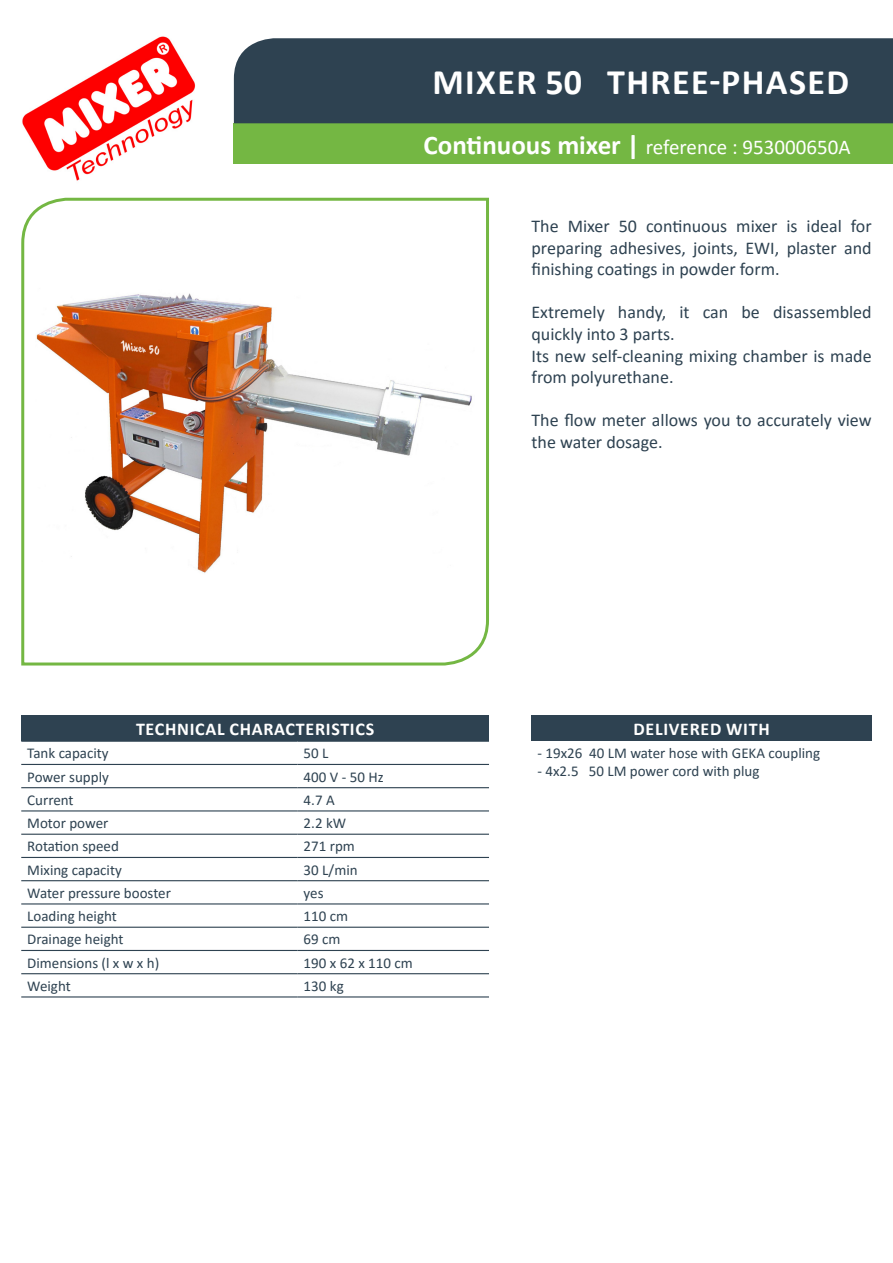
<style>
.page{position:relative;width:893px;height:1263px;background:#fff}
.page>*{position:absolute;margin:0;border:0;box-sizing:border-box;transform-origin:0 0}
.t1{font:700 36px "Calibri";letter-spacing:.04em;color:#fff}
.t2{font:21px "Calibri";color:#fff}
.t3{font:18px/21.6px "Calibri";color:#2e4251}
.t4{font:700 18px "Calibri";letter-spacing:.04em;color:#fff}
.t5{font:15px "Calibri";color:#2e4251}
.s1{font-weight:700;font-size:27px}
</style>
<div class="page">
<svg style="left:21px;top:197px;width:468px;height:469px"></svg>
<img style="left:35px;top:288px;width:440px;height:287px">
<img style="left:22px;top:36px;width:173px;height:145px">
<div style="left:234px;top:123px;width:659px;height:41px;background:#74b743"></div>
<div style="left:234px;top:38px;width:659px;height:85px;background:#2e4251"></div>
<div style="left:21px;top:716px;width:468px;height:25px;background:#2e4251"></div>
<hr style="left:21px;top:715px;width:277px;height:1px;background:#2e4251">
<hr style="left:298px;top:715px;width:191px;height:1px;background:#2e4251">
<hr style="left:21px;top:741px;width:277px;height:1px;background:#2e4251">
<hr style="left:298px;top:741px;width:191px;height:1px;background:#2e4251">
<hr style="left:21px;top:764px;width:277px;height:1px;background:#2e4251">
<hr style="left:298px;top:764px;width:191px;height:1px;background:#2e4251">
<hr style="left:21px;top:787px;width:277px;height:1px;background:#2e4251">
<hr style="left:298px;top:787px;width:191px;height:1px;background:#2e4251">
<hr style="left:21px;top:810px;width:277px;height:1px;background:#2e4251">
<hr style="left:298px;top:810px;width:191px;height:1px;background:#2e4251">
<hr style="left:21px;top:834px;width:277px;height:1px;background:#2e4251">
<hr style="left:298px;top:834px;width:191px;height:1px;background:#2e4251">
<hr style="left:21px;top:857px;width:277px;height:1px;background:#2e4251">
<hr style="left:298px;top:857px;width:191px;height:1px;background:#2e4251">
<hr style="left:21px;top:880px;width:277px;height:1px;background:#2e4251">
<hr style="left:298px;top:880px;width:191px;height:1px;background:#2e4251">
<hr style="left:21px;top:903px;width:277px;height:1px;background:#2e4251">
<hr style="left:298px;top:903px;width:191px;height:1px;background:#2e4251">
<hr style="left:21px;top:927px;width:277px;height:1px;background:#2e4251">
<hr style="left:298px;top:927px;width:191px;height:1px;background:#2e4251">
<hr style="left:21px;top:950px;width:277px;height:1px;background:#2e4251">
<hr style="left:298px;top:950px;width:191px;height:1px;background:#2e4251">
<hr style="left:21px;top:973px;width:277px;height:1px;background:#2e4251">
<hr style="left:298px;top:973px;width:191px;height:1px;background:#2e4251">
<hr style="left:21px;top:996px;width:277px;height:1px;background:#2e4251">
<hr style="left:298px;top:996px;width:191px;height:1px;background:#2e4251">
<div style="left:531px;top:716px;width:341px;height:25px;background:#2e4251"></div>
<hr style="left:531px;top:715px;width:341px;height:1px;background:#2e4251">
<h1 class="t1" style="left:432px;top:57px;width:418px">MIXER 50 THREE-PHASED</h1>
<p class="t2" style="left:424px;top:132px;width:428px"><span class="s1">CONTINUOUS MIXER |</span> reference : 953000650A</p>
<p class="t3" style="left:531px;top:215px;width:342px;text-align:justify">The Mixer 50 continuous mixer is ideal for preparing adhesives, joints, EWI, plaster and finishing coatings in powder form.</p>
<p class="t3" style="left:531px;top:301px;width:342px">Extremely handy, it can be disassembled quickly into 3 parts.<br>Its new self-cleaning mixing chamber is made from polyurethane.</p>
<p class="t3" style="left:531px;top:409px;width:342px">The flow meter allows you to accurately view the water dosage.</p>
<p class="t4" style="left:136px;top:716px;width:106px">TECH NICAL CHA</p>
<p class="t4" style="left:263px;top:716px;width:102px">RACTERISTICS</p>
<p class="t5" style="left:27px;top:743px;width:83px">Tank capacity</p>
<p class="t5" style="left:304px;top:743px;width:26px">50 L</p>
<p class="t5" style="left:27px;top:766px;width:83px">Power supply</p>
<p class="t5" style="left:304px;top:766px;width:81px">400 V - 50 Hz</p>
<p class="t5" style="left:27px;top:789px;width:48px">Current</p>
<p class="t5" style="left:304px;top:789px;width:33px">4.7 A</p>
<p class="t5" style="left:27px;top:813px;width:83px">Motor power</p>
<p class="t5" style="left:304px;top:813px;width:44px">2.2 kW</p>
<p class="t5" style="left:27px;top:836px;width:93px">Rotation speed</p>
<p class="t5" style="left:304px;top:836px;width:53px">271 rpm</p>
<p class="t5" style="left:27px;top:859px;width:96px">Mixing capacity</p>
<p class="t5" style="left:304px;top:859px;width:55px">30 L/min</p>
<p class="t5" style="left:27px;top:882px;width:145px">Water pressure booster</p>
<p class="t5" style="left:304px;top:882px;width:21px">yes</p>
<p class="t5" style="left:27px;top:906px;width:91px">Loading height</p>
<p class="t5" style="left:304px;top:906px;width:46px">110 cm</p>
<p class="t5" style="left:27px;top:929px;width:98px">Drainage height</p>
<p class="t5" style="left:304px;top:929px;width:38px">69 cm</p>
<p class="t5" style="left:27px;top:952px;width:133px">Dimensions (l x w x h)</p>
<p class="t5" style="left:304px;top:952px;width:111px">190 x 62 x 110 cm</p>
<p class="t5" style="left:27px;top:975px;width:45px">Weight</p>
<p class="t5" style="left:304px;top:975px;width:42px">130 kg</p>
<p class="t4" style="left:634px;top:716px;width:138px">DELIVERE D WITH</p>
<p class="t5" style="left:537px;top:743px;width:284px">- 19x26 40 LM water hose with GEKA coupling</p>
<p class="t5" style="left:537px;top:761px;width:223px">- 4x2.5 50 LM power cord with plug</p>
</div>
